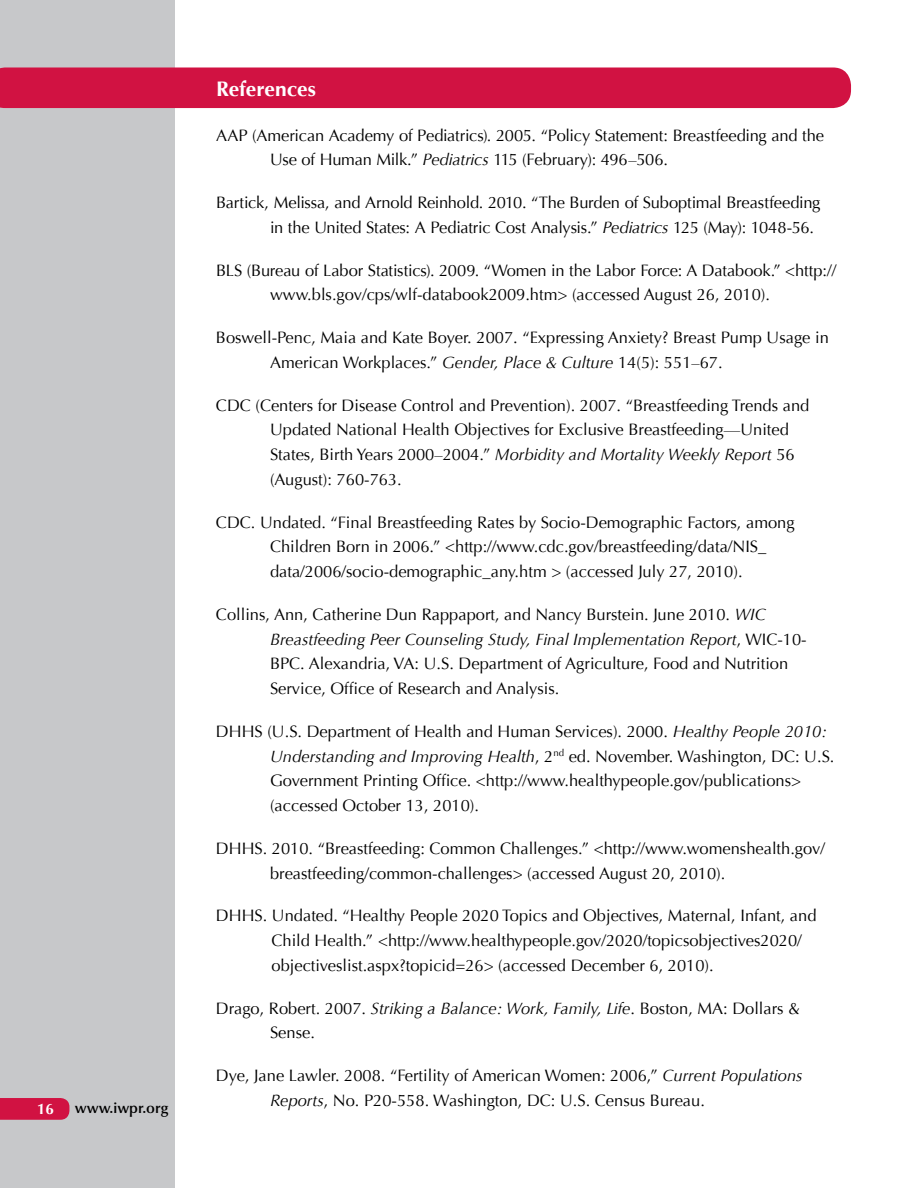
<style>
.page{position:relative;width:918px;height:1188px;background:#fff}
.page>*{position:absolute;margin:0;border:0;box-sizing:border-box;transform-origin:0 0}
.t1{font:700 21px "Optima";color:#fff}
.t2{font:16.5px/24.8px "Optima";color:#000}
.t3{font:600 15px "Optima";color:#000}
.t4{font:700 15px "Optima";color:#fff}
.s1{font-style:italic}
</style>
<div class="page">
<div style="left:0;top:0;width:176px;height:1188px;background:#c7c8ca"></div>
<div style="left:0;top:1098px;width:69px;height:22px;background:#d11242"></div>
<div style="left:0;top:68px;width:851px;height:40px;background:#d11242"></div>
<p class="t4" style="left:37px;top:1101px;width:18px">16</p>
<p class="t3" style="left:75px;top:1099px;width:95px">www.iwpr.org</p>
<p class="t1" style="left:216px;top:76px;width:101px">References</p>
<p class="t2" style="left:270px;top:123px;width:556px;text-indent:-54px">AAP (American Academy of Pediatrics). 2005. “Policy Statement: Breastfeeding and the<br>Use of Human Milk.” <span class="s1">Pediatrics</span> 115 (February): 496–506.</p>
<p class="t2" style="left:270px;top:190px;width:552px;text-indent:-54px">Bartick, Melissa, and Arnold Reinhold. 2010. “The Burden of Suboptimal Breastfeeding in the United States: A Pediatric Cost Analysis.” <span class="s1">Pediatrics</span> 125 (May): 1048-56.</p>
<p class="t2" style="left:270px;top:258px;width:568px;text-indent:-54px">BLS (Bureau of Labor Statistics). 2009. “Women in the Labor Force: A Databook.” &lt;http:// www.bls.gov/cps/wlf-databook2009.htm&gt; (accessed August 26, 2010).</p>
<p class="t2" style="left:270px;top:325px;width:560px;text-indent:-54px">Boswell-Penc, Maia and Kate Boyer. 2007. “Expressing Anxiety? Breast Pump Usage in<br>American Workplaces.” <span class="s1">Gender, Place &amp; Culture</span> 14(5): 551–67.</p>
<p class="t2" style="left:270px;top:393px;width:541px;text-indent:-54px">CDC (Centers for Disease Control and Prevention). 2007. “Breastfeeding Trends and Updated National Health Objectives for Exclusive Breastfeeding—United States, Birth Years 2000–2004.” <span class="s1">Morbidity and Mortality Weekly Report</span> 56 (August): 760-763.</p>
<p class="t2" style="left:270px;top:510px;width:526px;text-indent:-54px">CDC. Undated. “Final Breastfeeding Rates by Socio-Demographic Factors, among<br>Children Born in 2006.” &lt;http://www.cdc.gov/breastfeeding/data/NIS_ data/2006/socio-demographic_any.htm &gt; (accessed July 27, 2010).</p>
<p class="t2" style="left:270px;top:602px;width:538px;text-indent:-54px">Collins, Ann, Catherine Dun Rappaport, and Nancy Burstein. June 2010. <span class="s1">WIC Breastfeeding Peer Counseling Study, Final Implementation Report</span>, WIC-10- BPC. Alexandria, VA: U.S. Department of Agriculture, Food and Nutrition Service, Office of Research and Analysis.</p>
<p class="t2" style="left:270px;top:719px;width:566px;text-indent:-54px">DHHS (U.S. Department of Health and Human Services). 2000. <span class="s1">Healthy People 2010:<br>Understanding and Improving Health</span>, 2<sup>nd</sup> ed. November. Washington, DC: U.S.<br>Government Printing Office. &lt;http://www.healthypeople.gov/publications&gt; (accessed October 13, 2010).</p>
<p class="t2" style="left:270px;top:836px;width:557px;text-indent:-54px">DHHS. 2010. “Breastfeeding: Common Challenges.” &lt;http://www.womenshealth.gov/ breastfeeding/common-challenges&gt; (accessed August 20, 2010).</p>
<p class="t2" style="left:272px;top:904px;width:547px;text-indent:-56px">DHHS. Undated. “Healthy People 2020 Topics and Objectives, Maternal, Infant, and<br>Child Health.” &lt;http://www.healthypeople.gov/2020/topicsobjectives2020/ objectiveslist.aspx?topicid=26&gt; (accessed December 6, 2010).</p>
<p class="t2" style="left:270px;top:996px;width:532px;text-indent:-54px">Drago, Robert. 2007. <span class="s1">Striking a Balance: Work, Family, Life</span>. Boston, MA: Dollars &amp;<br>Sense.</p>
<p class="t2" style="left:270px;top:1063px;width:534px;text-indent:-54px">Dye, Jane Lawler. 2008. “Fertility of American Women: 2006,” <span class="s1">Current Populations<br>Reports</span>, No. P20-558. Washington, DC: U.S. Census Bureau.</p>
</div>
